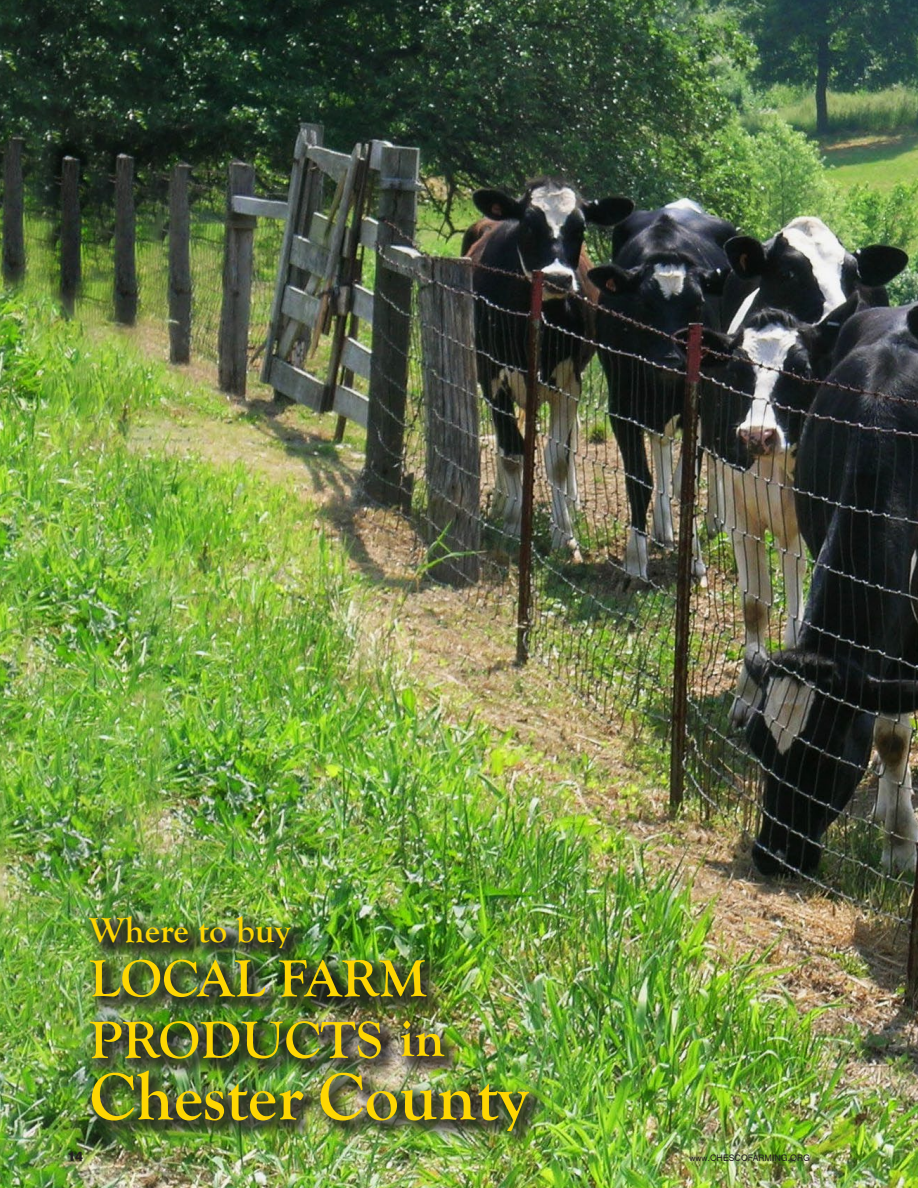
<style>
.page{position:relative;width:918px;height:1188px;background:#fff}
.page>*{position:absolute;margin:0;border:0;box-sizing:border-box;transform-origin:0 0}
.pc-_splash_page-_Che{font:700 69px "Goudy Old Style T";color:#fed702}
.pc-_splash_page-_loc{font:700 54px "Goudy Old Style T";color:#fed702}
.pc-_splash_page-_whe{font:700 36px "Goudy Old Style T";color:#fed702}
.t1{font:800 13.5px "Swiss 721 BT";color:#231f20}
.t2{font:9px "Swiss 721 BT";color:#231f20}
.s1{font-size:8.25px}
</style>
<div class="page">
<img style="left:0;top:0;width:918px;height:1188px">
<div style="left:82px;top:909px;width:230px;height:61px;background:#231f20;opacity:.81"></div>
<div style="left:83px;top:952px;width:364px;height:127px;background:#231f20;opacity:.81"></div>
<div style="left:394px;top:1013px;width:71px;height:65px;background:#231f20;opacity:.81"></div>
<div style="left:84px;top:1063px;width:466px;height:89px;background:#231f20;opacity:.81"></div>
<p class="pc-_splash_page-_whe" style="left:89px;top:910px;width:202px">Where to buy</p>
<p class="pc-_splash_page-_loc" style="left:89px;top:948px;width:339px">LOCAL FARM</p>
<p class="pc-_splash_page-_loc" style="left:89px;top:1010px;width:357px">PRODUCTS in</p>
<p class="pc-_splash_page-_Che" style="left:89px;top:1058px;width:440px">Chester County</p>
<h3 class="t1" style="left:68px;top:1148px;width:17px">14</h3>
<p class="t2" style="left:690px;top:1152px;width:122px"><span class="s1">www</span>.CHESCOFARMING.ORG</p>
</div>
